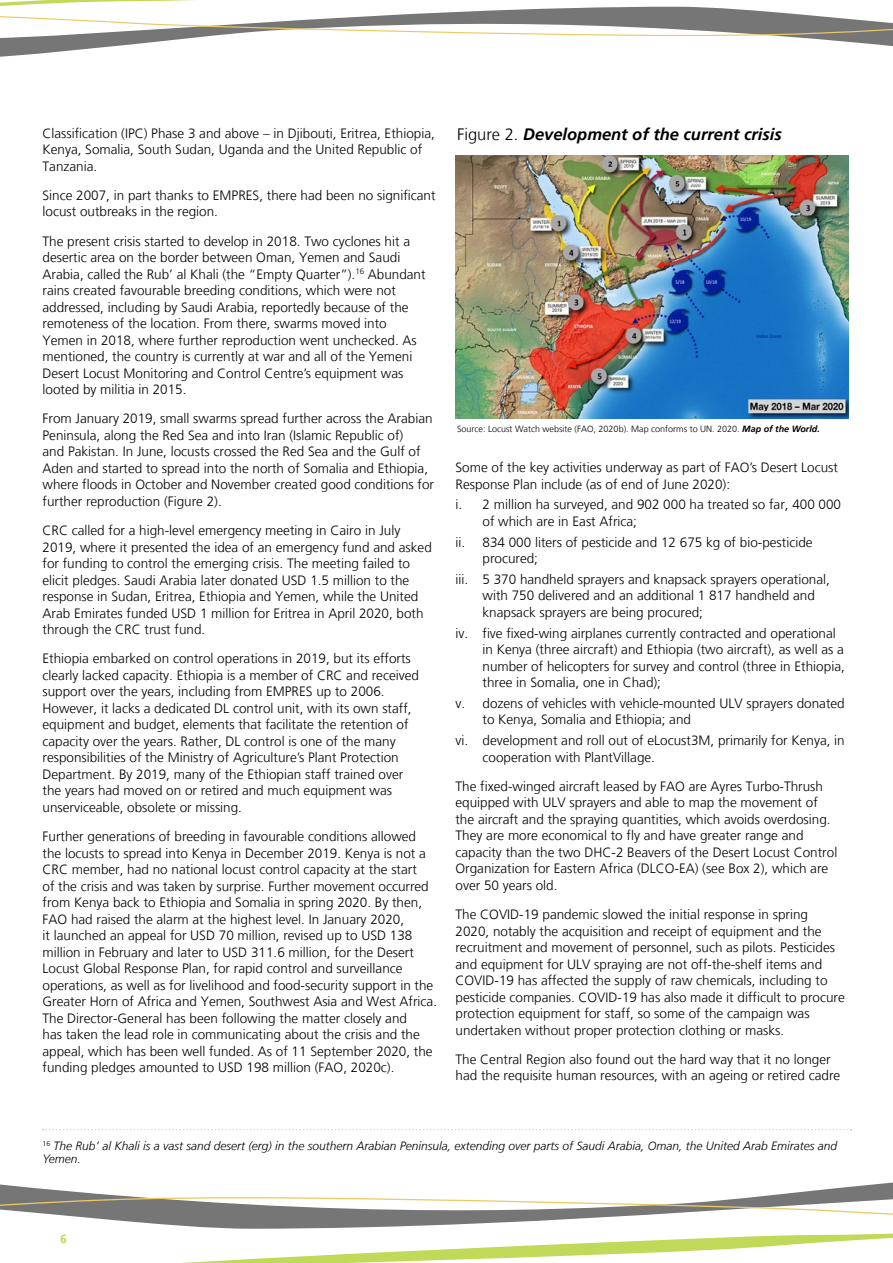
<style>
.page{position:relative;width:893px;height:1263px;background:#fff}
.page>*{position:absolute;margin:0;border:0;box-sizing:border-box;transform-origin:0 0}
.t1{font:italic 700 16.5px "Frutiger LT";color:#000}
.t2{font:300 13.5px/16.5px "Frutiger LT";color:#000}
.t3{font:italic 300 12px/13.5px "Frutiger LT";color:#000}
.t4{font:900 condensed 12px "Frutiger LT";color:#c1d959}
.t5{font:300 9px "Frutiger LT";color:#000}
.s1{font-weight:300;font-style:normal}
.s2{font-weight:700;font-style:italic}
</style>
<div class="page">
<svg style="left:1px;top:1182px;width:891px;height:13px"></svg>
<svg style="left:1px;top:1195px;width:891px;height:67px"></svg>
<svg style="left:1px;top:1196px;width:891px;height:36px"></svg>
<svg style="left:1px;top:38px;width:891px;height:19px"></svg>
<svg style="left:1px;top:1px;width:891px;height:37px"></svg>
<svg style="left:43px;top:1129px;width:808px;height:1px"></svg>
<img style="left:455px;top:155px;width:393px;height:263px">
<p class="t2" style="left:43px;top:125px;width:394px">Classification (IPC) Phase 3 and above – in Djibouti, Eritrea, Ethiopia,<br>Kenya, Somalia, South Sudan, Uganda and the United Republic of<br>Tanzania.</p>
<p class="t2" style="left:43px;top:187px;width:395px">Since 2007, in part thanks to EMPRES, there had been no significant locust outbreaks in the region.</p>
<p class="t2" style="left:43px;top:233px;width:385px">The present crisis started to develop in 2018. Two cyclones hit a desertic area on the border between Oman, Yemen and Saudi Arabia, called the Rub’ al Khali (the “Empty Quarter”).<sup>16</sup> Abundant rains created favourable breeding conditions, which were not addressed, including by Saudi Arabia, reportedly because of the remoteness of the location. From there, swarms moved into Yemen in 2018, where further reproduction went unchecked. As mentioned, the country is currently at war and all of the Yemeni Desert Locust Monitoring and Control Centre’s equipment was looted by militia in 2015.</p>
<p class="t2" style="left:43px;top:411px;width:393px">From January 2019, small swarms spread further across the Arabian Peninsula, along the Red Sea and into Iran (Islamic Republic of)<br>and Pakistan. In June, locusts crossed the Red Sea and the Gulf of Aden and started to spread into the north of Somalia and Ethiopia, where floods in October and November created good conditions for further reproduction (Figure 2).</p>
<p class="t2" style="left:43px;top:522px;width:391px">CRC called for a high-level emergency meeting in Cairo in July 2019, where it presented the idea of an emergency fund and asked for funding to control the emerging crisis. The meeting failed to elicit pledges. Saudi Arabia later donated USD 1.5 million to the response in Sudan, Eritrea, Ethiopia and Yemen, while the United Arab Emirates funded USD 1 million for Eritrea in April 2020, both through the CRC trust fund.</p>
<p class="t2" style="left:43px;top:651px;width:378px">Ethiopia embarked on control operations in 2019, but its efforts clearly lacked capacity. Ethiopia is a member of CRC and received support over the years, including from EMPRES up to 2006.<br>However, it lacks a dedicated DL control unit, with its own staff, equipment and budget, elements that facilitate the retention of capacity over the years. Rather, DL control is one of the many responsibilities of the Ministry of Agriculture’s Plant Protection Department. By 2019, many of the Ethiopian staff trained over the years had moved on or retired and much equipment was unserviceable, obsolete or missing.</p>
<p class="t2" style="left:43px;top:828px;width:396px">Further generations of breeding in favourable conditions allowed the locusts to spread into Kenya in December 2019. Kenya is not a CRC member, had no national locust control capacity at the start<br>of the crisis and was taken by surprise. Further movement occurred from Kenya back to Ethiopia and Somalia in spring 2020. By then, FAO had raised the alarm at the highest level. In January 2020,<br>it launched an appeal for USD 70 million, revised up to USD 138 million in February and later to USD 311.6 million, for the Desert Locust Global Response Plan, for rapid control and surveillance operations, as well as for livelihood and food-security support in the Greater Horn of Africa and Yemen, Southwest Asia and West Africa.<br>The Director-General has been following the matter closely and<br>has taken the lead role in communicating about the crisis and the appeal, which has been well funded. As of 11 September 2020, the funding pledges amounted to USD 198 million (FAO, 2020c).</p>
<p class="t1" style="left:457px;top:125px;width:326px"><span class="s1">Figure 2.</span> Development of the current crisis</p>
<p class="t5" style="left:457px;top:424px;width:364px">Source: Locust Watch website (FAO, 2020b). Map conforms to UN. 2020. <span class="s2">Map of the World.</span></p>
<p class="t2" style="left:455px;top:459px;width:384px">Some of the key activities underway as part of FAO’s Desert Locust<br>Response Plan include (as of end of June 2020):</p>
<p class="t2" style="left:482px;top:497px;width:360px;text-indent:-27px">i. 2 million ha surveyed, and 902 000 ha treated so far, 400 000 of which are in East Africa;</p>
<p class="t2" style="left:482px;top:534px;width:332px;text-indent:-27px">ii. 834 000 liters of pesticide and 12 675 kg of bio-pesticide procured;</p>
<p class="t2" style="left:482px;top:571px;width:349px;text-indent:-27px">iii. 5 370 handheld sprayers and knapsack sprayers operational, with 750 delivered and an additional 1 817 handheld and knapsack sprayers are being procured;</p>
<p class="t2" style="left:482px;top:625px;width:364px;text-indent:-27px">iv. five fixed-wing airplanes currently contracted and operational in Kenya (three aircraft) and Ethiopia (two aircraft), as well as a number of helicopters for survey and control (three in Ethiopia, three in Somalia, one in Chad);</p>
<p class="t2" style="left:482px;top:695px;width:364px;text-indent:-27px">v. dozens of vehicles with vehicle-mounted ULV sprayers donated to Kenya, Somalia and Ethiopia; and</p>
<p class="t2" style="left:482px;top:732px;width:364px;text-indent:-27px">vi. development and roll out of eLocust3M, primarily for Kenya, in cooperation with PlantVillage.</p>
<p class="t2" style="left:455px;top:778px;width:383px">The fixed-winged aircraft leased by FAO are Ayres Turbo-Thrush equipped with ULV sprayers and able to map the movement of the aircraft and the spraying quantities, which avoids overdosing.<br>They are more economical to fly and have greater range and capacity than the two DHC-2 Beavers of the Desert Locust Control Organization for Eastern Africa (DLCO-EA) (see Box 2), which are over 50 years old.</p>
<p class="t2" style="left:455px;top:906px;width:391px">The COVID-19 pandemic slowed the initial response in spring 2020, notably the acquisition and receipt of equipment and the recruitment and movement of personnel, such as pilots. Pesticides and equipment for ULV spraying are not off-the-shelf items and COVID-19 has affected the supply of raw chemicals, including to pesticide companies. COVID-19 has also made it difficult to procure protection equipment for staff, so some of the campaign was undertaken without proper protection clothing or masks.</p>
<p class="t2" style="left:455px;top:1051px;width:386px">The Central Region also found out the hard way that it no longer had the requisite human resources, with an ageing or retired cadre</p>
<p class="t3" style="left:43px;top:1139px;width:796px"><sup>16</sup> The Rub’ al Khali is a vast sand desert (erg) in the southern Arabian Peninsula, extending over parts of Saudi Arabia, Oman, the United Arab Emirates and<br>Yemen.</p>
<p class="t4" style="left:61px;top:1231px;width:8px">6</p>
</div>
